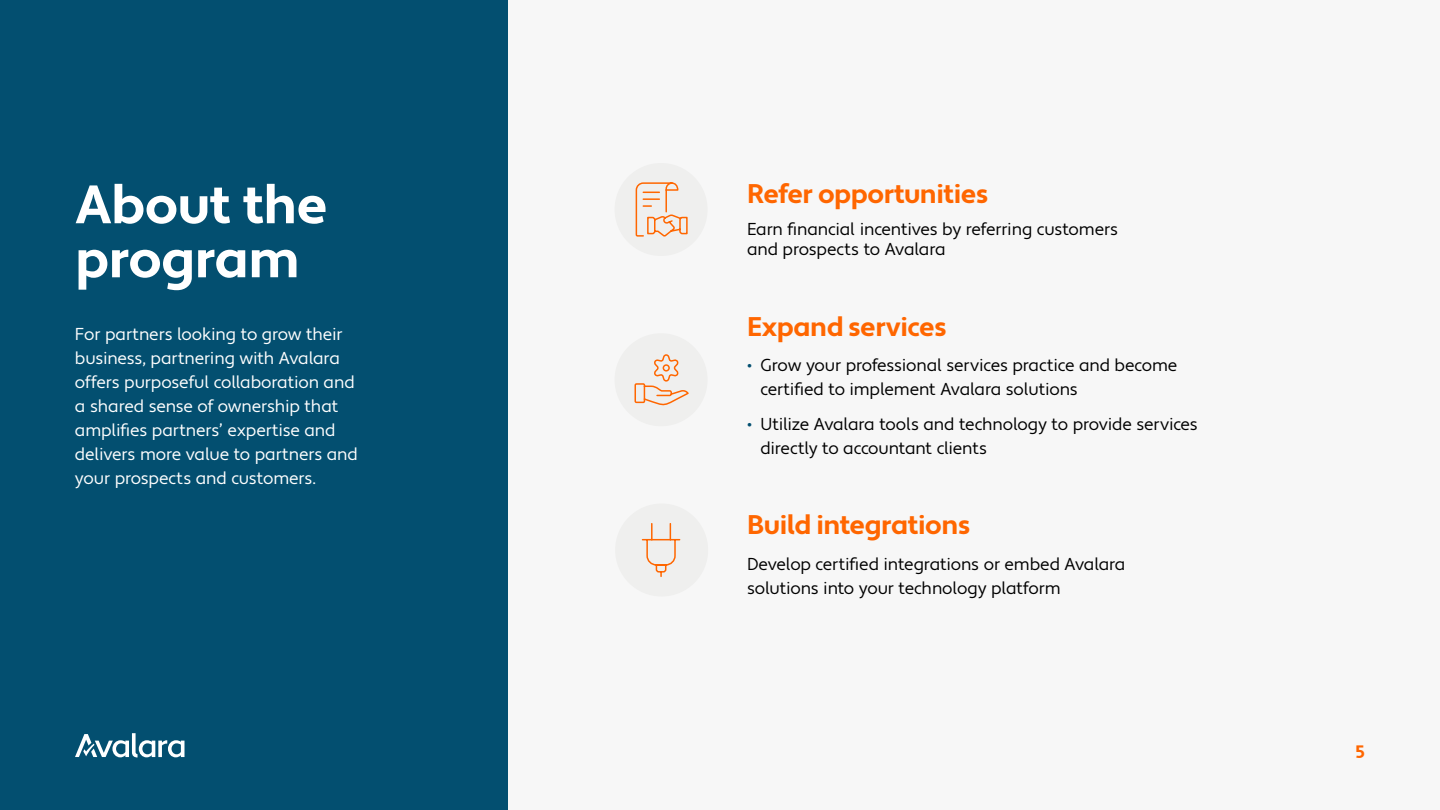
<style>
.page{position:relative;width:1440px;height:810px;background:#034f70}
.page>*{position:absolute;margin:0;border:0;box-sizing:border-box;transform-origin:0 0}
.t1{font:700 54px/54px "Apertura";letter-spacing:-.015em;color:#fff}
.t2{font:700 27px "Apertura";letter-spacing:-.025em;color:#f60}
.t3{font:700 18px "Apertura";color:#f60}
.t4{font:17.25px/24px "Apertura";letter-spacing:-.015em;color:#000}
.t5{font:17.25px/24px "Apertura";letter-spacing:-.01em;color:#fff}
.s1{color:#034f70}
</style>
<div class="page">
<svg style="left:75px;top:733px;width:110px;height:24px"></svg>
<div style="left:508px;top:0;width:932px;height:810px;background:#f7f7f7"></div>
<div style="left:615px;top:163px;width:93px;height:93px;background:#efefee;border-radius:50%"></div>
<div style="left:615px;top:333px;width:93px;height:93px;background:#efefee;border-radius:50%"></div>
<div style="left:615px;top:504px;width:93px;height:93px;background:#efefee;border-radius:50%"></div>
<svg style="left:635px;top:182px;width:53px;height:55px"></svg>
<svg style="left:634px;top:354px;width:55px;height:52px"></svg>
<svg style="left:641px;top:523px;width:40px;height:54px"></svg>
<h1 class="t1" style="left:75px;top:179px;width:254px">About the program</h1>
<h2 class="t2" style="left:747px;top:177px;width:243px">Refer opportunities</h2>
<p class="t4" style="left:747px;top:219px;width:372px;line-height:20.7px">Earn financial incentives by referring customers and prospects to Avalara</p>
<p class="t5" style="left:75px;top:323px;width:284px">For partners looking to grow their business, partnering with Avalara offers purposeful collaboration and a shared sense of ownership that amplifies partners’ expertise and delivers more value to partners and your prospects and customers.</p>
<h2 class="t2" style="left:747px;top:310px;width:201px">Expand services</h2>
<p class="t4" style="left:761px;top:353px;width:418px;text-indent:-14px"><span class="s1">•</span> Grow your professional services practice and become certified to implement Avalara solutions</p>
<p class="t4" style="left:761px;top:413px;width:439px;text-indent:-14px"><span class="s1">•</span> Utilize Avalara tools and technology to provide services directly to accountant clients</p>
<h2 class="t2" style="left:747px;top:509px;width:225px">Build integrations</h2>
<p class="t4" style="left:747px;top:552px;width:380px">Develop certified integrations or embed Avalara solutions into your technology platform</p>
<p class="t3" style="left:1356px;top:740px;width:11px">5</p>
</div>
